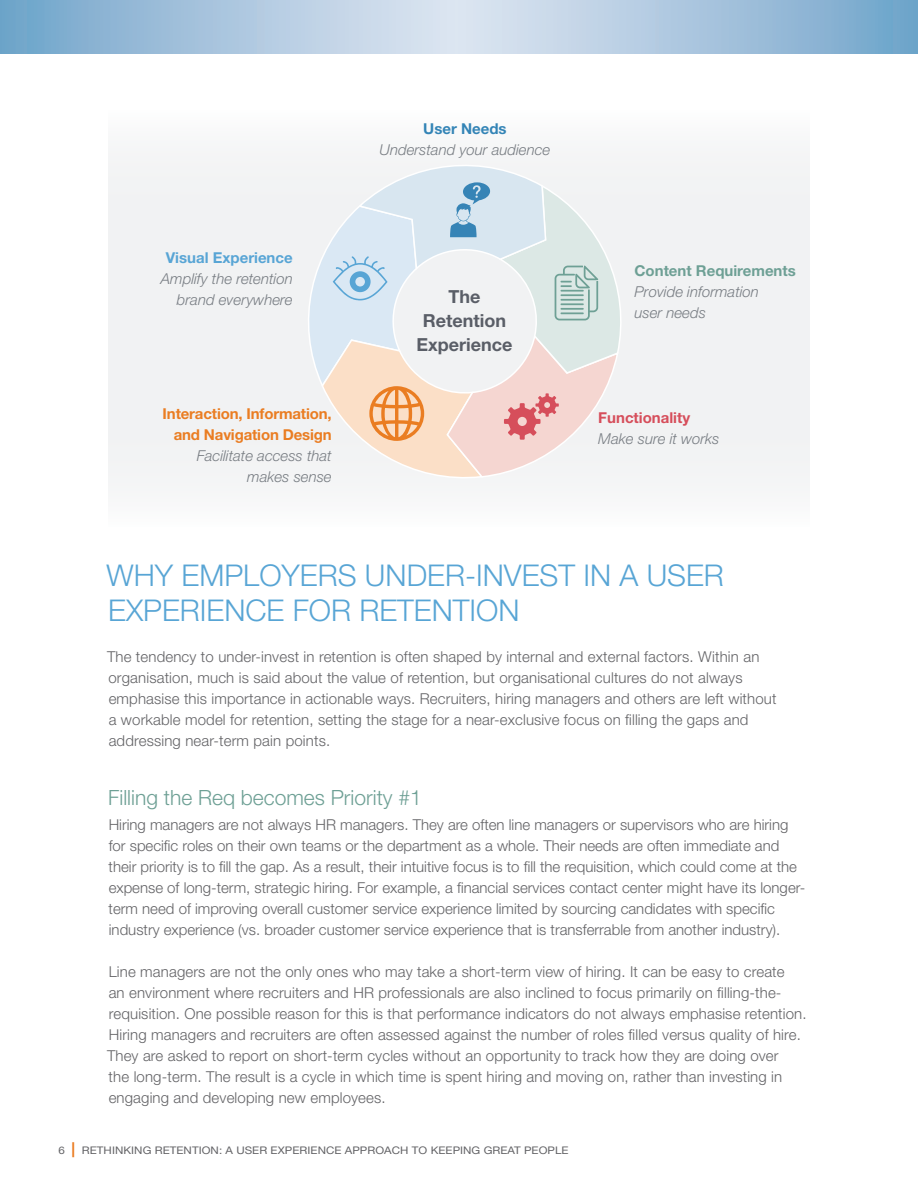
<style>
.page{position:relative;width:918px;height:1188px;background:#fff}
.page>*{position:absolute;margin:0;border:0;box-sizing:border-box;transform-origin:0 0}
.Level2BluHead{font:300 30px/34.5px "Helvetica Neue LT Std";color:#58a5d5}
.Level3GreenHead{font:300 21px "Helvetica Neue LT Std";color:#6ea095}
.Body_Text{font:700 18px/24px "Helvetica Neue LT Std";color:#5a5e67;text-align:center}
.Body_Text-2{font:300 15px/21px "Helvetica Neue LT Std";letter-spacing:.01em;color:#636366}
.Body_Text-3{font:italic 300 15px/21px "Helvetica Neue LT Std";color:#787d83;text-align:right}
.Body_Text-4{font:700 15px/21px "Helvetica Neue LT Std";letter-spacing:-.01em;color:#ea7d22;text-align:right}
.Body_Text-5{font:700 15px "Helvetica Neue LT Std";color:#6ea095}
.Body_Text-6{font:700 15px "Helvetica Neue LT Std";color:#58a5d5}
.Body_Text-7{font:700 15px "Helvetica Neue LT Std";color:#d64e5b}
.t1{font:10.5px "Helvetica Neue LT Std";letter-spacing:.005em;color:#636366;scale:1.1 1}
.s1{font-weight:700;font-style:normal;color:#3384b6}
.s2{font-weight:700;font-size:15px;color:#ea7d22}
</style>
<div class="page">
<div style="left:108px;top:108px;width:702px;height:418px;background:#f1f2f3"></div>
<svg style="left:308px;top:165px;width:313px;height:313px"></svg>
<svg style="left:0;top:0;width:918px;height:54px;background:#a9c5de"></svg>
<p class="Body_Text-6" style="left:166px;top:249px;width:128px">Visual Experience</p>
<p class="Body_Text-3" style="left:161px;top:268px;width:133px">Amplify the retention brand everywhere</p>
<p class="Body_Text-4" style="left:163px;top:403px;width:171px">Interaction, Information, and Navigation Design</p>
<p class="Body_Text-3" style="left:197px;top:445px;width:137px">Facilitate access that makes sense</p>
<p class="Body_Text-3" style="left:379px;top:118px;width:172px;text-align:center"><span class="s1">User Needs<br></span>Understand your audience</p>
<p class="Body_Text" style="left:416px;top:284px;width:97px">The<br>Retention<br>Experience</p>
<p class="Body_Text-5" style="left:634px;top:261px;width:163px">Content Requirements</p>
<p class="Body_Text-3" style="left:634px;top:281px;width:126px;text-align:left">Provide information user needs</p>
<p class="Body_Text-7" style="left:598px;top:409px;width:93px">Functionality</p>
<p class="Body_Text-3" style="left:598px;top:428px;width:123px">Make sure it works</p>
<p class="Level2BluHead" style="left:107px;top:558px;width:619px">WHY EMPLOYERS UNDER-INVEST IN A USER<br>EXPERIENCE FOR RETENTION</p>
<p class="Body_Text-2" style="left:107px;top:646px;width:671px">The tendency to under-invest in retention is often shaped by internal and external factors. Within an organisation, much is said about the value of retention, but organisational cultures do not always emphasise this importance in actionable ways. Recruiters, hiring managers and others are left without a workable model for retention, setting the stage for a near-exclusive focus on filling the gaps and addressing near-term pain points.</p>
<p class="Level3GreenHead" style="left:108px;top:785px;width:315px">Filling the Req becomes Priority #1</p>
<p class="Body_Text-2" style="left:109px;top:814px;width:698px">Hiring managers are not always HR managers. They are often line managers or supervisors who are hiring for specific roles on their own teams or the department as a whole. Their needs are often immediate and their priority is to fill the gap. As a result, their intuitive focus is to fill the requisition, which could come at the expense of long-term, strategic hiring. For example, a financial services contact center might have its longer&shy;term need of improving overall customer service experience limited by sourcing candidates with specific industry experience (vs. broader customer service experience that is transferrable from another industry).</p>
<p class="Body_Text-2" style="left:107px;top:960px;width:701px">Line managers are not the only ones who may take a short-term view of hiring. It can be easy to create<br>an environment where recruiters and HR professionals are also inclined to focus primarily on filling-the&shy;requisition. One possible reason for this is that performance indicators do not always emphasise retention.<br>Hiring managers and recruiters are often assessed against the number of roles filled versus quality of hire.<br>They are asked to report on short-term cycles without an opportunity to track how they are doing over<br>the long-term. The result is a cycle in which time is spent hiring and moving on, rather than investing in engaging and developing new employees.</p>
<p class="t1" style="left:59px;top:1144px;width:465px">6 <span class="s2">|</span> RETHINKING RETENTION: A USER EXPERIENCE APPROACH TO KEEPING GREAT PEOPLE</p>
</div>
